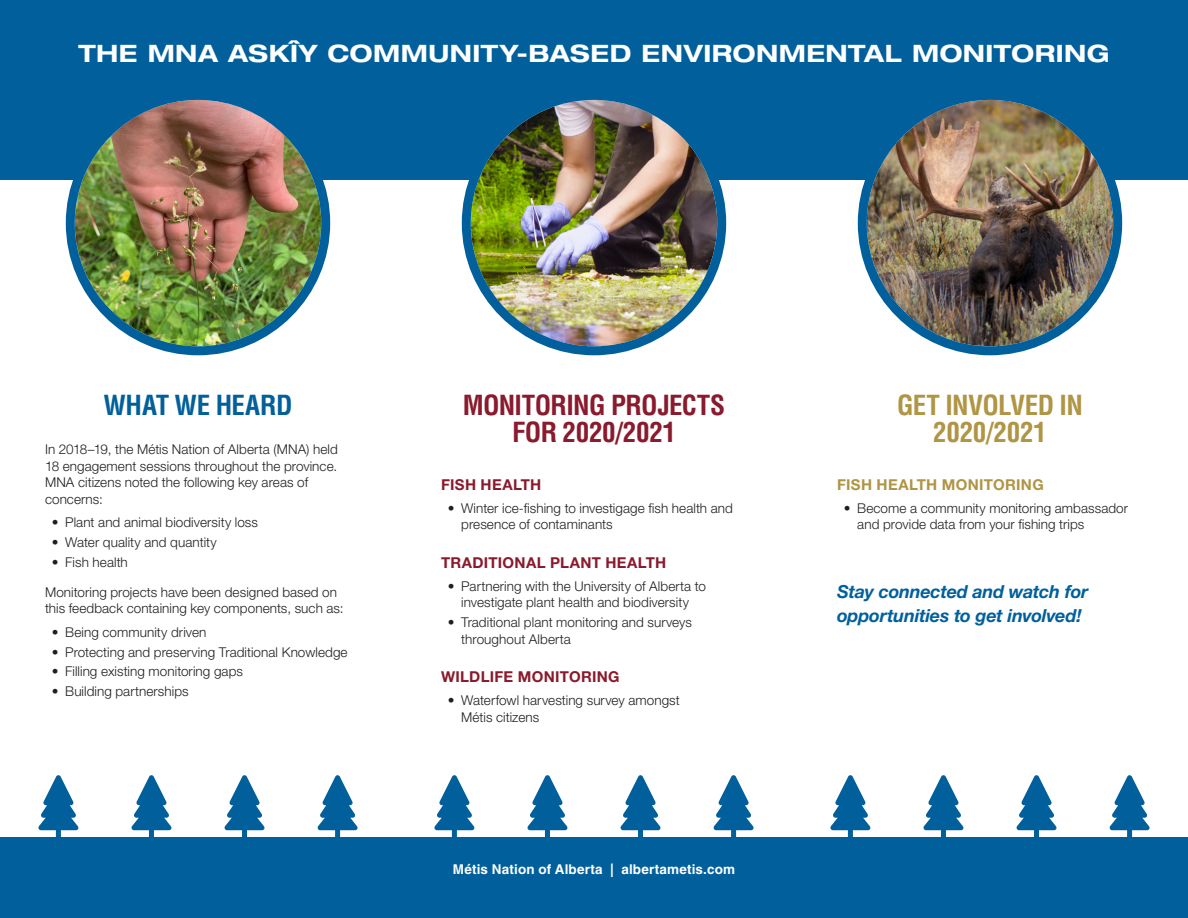
<style>
.page{position:relative;width:1188px;height:918px;background:#fff}
.page>*{position:absolute;margin:0;border:0;box-sizing:border-box;transform-origin:0 0}
.Heading{font:700 condensed 27px/27px "Helvetica LT Std";letter-spacing:-.02em;color:#8a1a2d;text-align:center}
.Heading-2{font:700 condensed 27px/27px "Helvetica LT Std";letter-spacing:-.015em;color:#af9544;text-align:center}
.Heading-3{font:700 condensed 27px "Helvetica LT Std";letter-spacing:-.01em;color:#01609c}
.t1{font:700 expanded 24px "Helvetica Neue LT Std";letter-spacing:.02em;color:#fff}
.Body{font:italic 700 18px/24px "Helvetica Neue LT Std";letter-spacing:-.01em;color:#01609c}
.Subheading{font:700 15px "Helvetica Neue LT Std";letter-spacing:.02em;color:#8a1a2d}
.Subheading-2{font:700 15px "Helvetica Neue LT Std";letter-spacing:.02em;color:#af9544}
.Body_bullets{font:300 13.5px/16.5px "Helvetica Neue LT Std";letter-spacing:.005em;color:#231f20}
.Body-2{font:300 13.5px/16.5px "Helvetica Neue LT Std";letter-spacing:.005em;color:#231f20}
.t2{font:700 13.5px "Helvetica LT Std";letter-spacing:.01em;color:#fff}
</style>
<div class="page">
<div style="left:0;top:0;width:1188px;height:180px;background:#01609c"></div>
<svg style="left:466px;top:95px;width:256px;height:256px;fill:#01609c"></svg>
<img style="left:471px;top:100px;width:246px;height:246px;border-radius:123px">
<div style="left:462px;top:91px;width:264px;height:264px;border:9px solid #01609c;border-radius:50%"></div>
<svg style="left:70px;top:95px;width:256px;height:256px;fill:#01609c"></svg>
<img style="left:75px;top:100px;width:246px;height:246px;border-radius:123px">
<div style="left:66px;top:91px;width:264px;height:264px;border:9px solid #01609c;border-radius:50%"></div>
<div style="left:0;top:837px;width:1188px;height:81px;background:#01609c"></div>
<svg style="left:620px;top:775px;width:41px;height:62px"></svg>
<svg style="left:713px;top:775px;width:41px;height:62px"></svg>
<svg style="left:527px;top:775px;width:41px;height:62px"></svg>
<svg style="left:434px;top:775px;width:41px;height:62px"></svg>
<svg style="left:224px;top:775px;width:41px;height:62px"></svg>
<svg style="left:317px;top:775px;width:41px;height:62px"></svg>
<svg style="left:131px;top:775px;width:41px;height:62px"></svg>
<svg style="left:38px;top:775px;width:41px;height:62px"></svg>
<svg style="left:1016px;top:775px;width:41px;height:62px"></svg>
<svg style="left:1109px;top:775px;width:41px;height:62px"></svg>
<svg style="left:923px;top:775px;width:41px;height:62px"></svg>
<svg style="left:830px;top:775px;width:41px;height:62px"></svg>
<svg style="left:862px;top:95px;width:256px;height:256px;fill:#01609c"></svg>
<img style="left:867px;top:100px;width:246px;height:246px;border-radius:123px">
<div style="left:858px;top:91px;width:264px;height:264px;border:9px solid #01609c;border-radius:50%"></div>
<p class="t1" style="left:78px;top:39px;width:1033px">THE MNA ASKÎY COMMUNITY-BASED ENVIRONMENTAL MONITORING</p>
<p class="Heading-3" style="left:103px;top:389px;width:191px">WHAT WE HEARD</p>
<p class="Body-2" style="left:45px;top:441px;width:294px">In 2018–19, the Métis Nation of Alberta (MNA) held 18 engagement sessions throughout the province.<br>MNA citizens noted the following key areas of concerns:</p>
<p class="Body_bullets" style="left:52px;top:514px;width:208px">• Plant and animal biodiversity loss</p>
<p class="Body_bullets" style="left:52px;top:534px;width:167px">• Water quality and quantity</p>
<p class="Body_bullets" style="left:52px;top:554px;width:78px">• Fish health</p>
<p class="Body-2" style="left:45px;top:584px;width:300px">Monitoring projects have been designed based on this feedback containing key components, such as:</p>
<p class="Body_bullets" style="left:52px;top:623px;width:156px">• Being community driven</p>
<p class="Body_bullets" style="left:52px;top:643px;width:297px">• Protecting and preserving Traditional Knowledge</p>
<p class="Body_bullets" style="left:52px;top:663px;width:193px">• Filling existing monitoring gaps</p>
<p class="Body_bullets" style="left:52px;top:683px;width:138px">• Building partnerships</p>
<p class="Heading" style="left:463px;top:392px;width:264px">MONITORING PROJECTS<br>FOR 2020/2021</p>
<p class="Subheading" style="left:441px;top:475px;width:102px">FISH HEALTH</p>
<p class="Body_bullets" style="left:461px;top:500px;width:273px;text-indent:-14px">• Winter ice-fishing to investigage fish health and presence of contaminants</p>
<p class="Subheading" style="left:441px;top:553px;width:227px">TRADITIONAL PLANT HEALTH</p>
<p class="Body_bullets" style="left:448px;top:578px;width:260px;text-align:center">• Partnering with the University of Alberta to investigate plant health and biodiversity</p>
<p class="Body_bullets" style="left:461px;top:614px;width:232px;text-indent:-14px">• Traditional plant monitoring and surveys throughout Alberta</p>
<p class="Subheading" style="left:441px;top:667px;width:180px">WILDLIFE MONITORING</p>
<p class="Body_bullets" style="left:461px;top:692px;width:220px;text-indent:-14px">• Waterfowl harvesting survey amongst<br>Métis citizens</p>
<p class="t2" style="left:453px;top:861px;width:284px">Métis Nation of Alberta | albertametis.com</p>
<p class="Heading-2" style="left:897px;top:392px;width:187px">GET INVOLVED IN<br>2020/2021</p>
<p class="Subheading-2" style="left:837px;top:475px;width:208px">FISH HEALTH MONITORING</p>
<p class="Body_bullets" style="left:857px;top:500px;width:272px;text-indent:-14px">• Become a community monitoring ambassador and provide data from your fishing trips</p>
<p class="Body" style="left:837px;top:580px;width:253px">Stay connected and watch for opportunities to get involved!</p>
</div>
